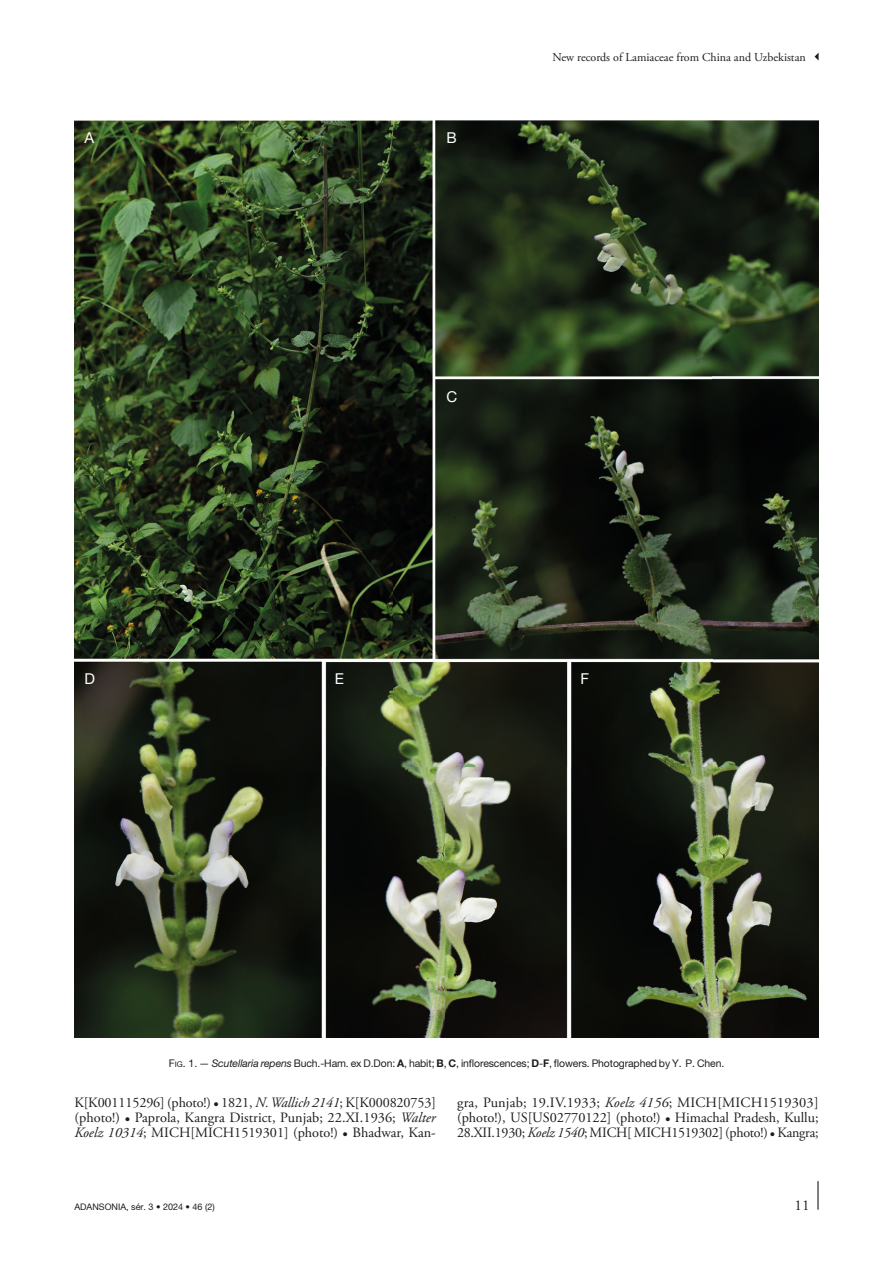
<style>
.page{position:relative;width:893px;height:1263px;background:#fff}
.page>*{position:absolute;margin:0;border:0;box-sizing:border-box;transform-origin:0 0}
.t1{font:15px "Helvetica Neue";color:#fff}
.t2{font:15px "Adobe Garamond Pro";color:#1d1d1b}
.Matériel-diagnose_Suite{font:14.25px/14.9px "Adobe Garamond Pro";color:#1d1d1b;text-align:justify}
.t3{font:12px "Adobe Garamond Pro";color:#1d1d1b}
.t4{font:10.5px "Helvetica Neue";letter-spacing:-.01em;color:#1d1d1b}
.t5{font:9px "Helvetica Neue";color:#1d1d1b}
.s1{font-style:inherit}
.s2{font-size:7.8px}
.s3{font-style:italic}
.s4{font-weight:700}
</style>
<div class="page">
<hr style="left:817px;top:1181px;width:2px;height:29px;background:#1d1d1b">
<svg style="left:815px;top:53px;width:4px;height:8px"></svg>
<img style="left:74px;top:121px;width:745px;height:916px">
<p class="t1" style="left:85px;top:128px;width:11px">A</p>
<p class="t1" style="left:446px;top:128px;width:12px">B</p>
<p class="t3" style="left:552px;top:50px;width:255px">New records of Lamiaceae from China and Uzbekistan</p>
<p class="t1" style="left:446px;top:388px;width:12px">C</p>
<p class="t1" style="left:85px;top:670px;width:12px">D</p>
<p class="t1" style="left:335px;top:670px;width:11px">E</p>
<p class="t1" style="left:581px;top:670px;width:10px">F</p>
<p class="t4" style="left:169px;top:1057px;width:557px"><span class="s1">F</span><span class="s2">ig</span><span class="s1">. 1</span>. — <span class="s3">Scutellaria repens</span> Buch.-Ham. ex D.Don: <span class="s4">A</span>, habit; <span class="s4">B</span>, <span class="s4">C</span>, inflorescences; <span class="s4">D</span>-<span class="s4">F</span>, flowers. Photographed by Y. P. Chen.</p>
<p class="Matériel-diagnose_Suite" style="left:74px;top:1096px;width:363px">K[K001115296] (photo!) • 1821, <span class="s3">N. Wallich 2141</span>; K[K000820753] (photo!) • Paprola, Kangra District, Punjab; 22.XI.1936; <span class="s3">Walter Koelz 10314</span>; MICH[MICH1519301] (photo!) • Bhadwar, Kan-</p>
<p class="Matériel-diagnose_Suite" style="left:457px;top:1096px;width:363px">gra, Punjab; 19.IV.1933; <span class="s3">Koelz 4156</span>; MICH[MICH1519303] (photo!), US[US02770122] (photo!) • Himachal Pradesh, Kullu; 28.XII.1930; <span class="s3">Koelz 1540</span>; MICH[ MICH1519302] (photo!) • Kangra;</p>
<p class="t5" style="left:74px;top:1201px;width:142px">ADANSONIA, sér. 3 • 2024 • 46 (2)</p>
<p class="t2" style="left:794px;top:1196px;width:16px">11</p>
</div>
